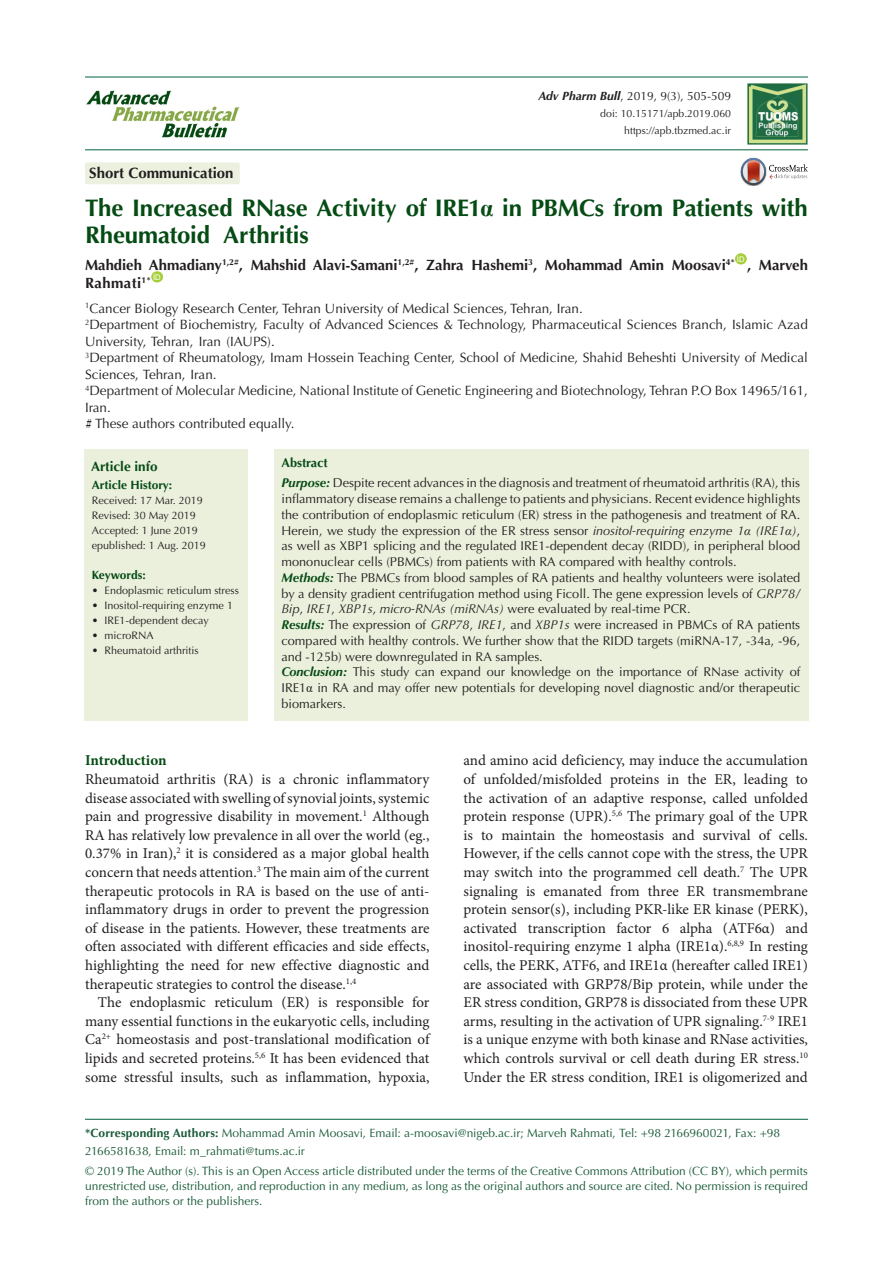
<style>
.page{position:relative;width:893px;height:1263px;background:#fff}
.page>*{position:absolute;margin:0;border:0;box-sizing:border-box;transform-origin:0 0}
.t1{font:700 24px/27px "Optima LT Std";letter-spacing:-.005em;color:#054b14}
.t2{font:15px/18.6px "Minion Pro";color:#231f20;text-align:justify}
.t3{font:700 15px "Optima LT Std";color:#231f20}
.t4{font:700 15px "Minion Pro";letter-spacing:-.005em;color:#054b14}
.t5{font:700 14.85px "Optima LT Std";color:#231f20}
.t6{font:700 14.85px "Optima LT Std";letter-spacing:.03em;color:#231f20}
.t7{font:13.5px/16.5px "Optima LT Std";color:#231f20}
.t8{font:700 13.5px "Optima LT Std";color:#054b14}
.t9{font:12.75px/15.8px "Optima LT Std";color:#231f20;text-align:justify}
.t10{font:700 12.75px "Optima LT Std";color:#054b14}
.corresponding{font:12px/15px "Optima LT Std";color:#195a37}
.t11{font:12px "Optima LT Std";color:#231f20}
.t12{font:700 12px "Optima LT Std";color:#054b14}
.t13{font:700 12px "Optima LT Std";letter-spacing:-.02em;color:#054b14}
.t14{font:10.8px "Optima LT Std";color:#231f20}
.t15{font:10.5px "Optima LT Std";color:#231f20}
.t16{font:7.8px "Arial";color:#fff}
.s1{font-weight:700;font-style:italic}
.s2{font-family:"Times New Roman"}
.s3{font-weight:700;font-style:italic;color:#054b14}
.s4{font-style:italic}
.s5{font-family:"Times New Roman";font-style:italic}
.s6{font-weight:700}
</style>
<div class="page">
<hr style="left:85px;top:149px;width:723px;height:1px;background:#1e7252">
<hr style="left:85px;top:76px;width:723px;height:2px;background:#1e7252">
<div style="left:735px;top:253px;width:12px;height:11px;background:#a6ce39;border-radius:50%"></div>
<div style="left:151px;top:271px;width:12px;height:11px;background:#a6ce39;border-radius:50%"></div>
<div style="left:85px;top:162px;width:155px;height:22px;background:#ebf1de;border-radius:2px"></div>
<div style="left:84px;top:449px;width:163px;height:272px;background:#ebf0dc"></div>
<div style="left:274px;top:449px;width:535px;height:272px;background:#ebf0dc"></div>
<svg style="left:741px;top:158px;width:67px;height:27px"></svg>
<img style="left:748px;top:84px;width:60px;height:61px">
<hr style="left:85px;top:1119px;width:723px;height:1px;background:#1e7252">
<img style="left:86px;top:90px;width:154px;height:48px">
<p class="t3" style="left:89px;top:164px;width:146px">Short Communication</p>
<p class="t11" style="left:538px;top:89px;width:194px"><span class="s1">Adv Pharm Bull</span>, 2019, 9(3), 505-509</p>
<p class="t15" style="left:600px;top:108px;width:132px">doi: 10.15171/apb.2019.060</p>
<p class="t15" style="left:624px;top:125px;width:108px">https://apb.tbzmed.ac.ir</p>
<p class="t1" style="left:85px;top:195px;width:724px">The Increased RNase Activity of IRE1<span class="s2">α</span> in PBMCs from Patients with<br>Rheumatoid Arthritis</p>
<p class="t5" style="left:85px;top:256px;width:651px">Mahdieh Ahmadiany<sup>1,2#</sup>, Mahshid Alavi-Samani<sup>1,2#</sup>, Zahra Hashemi<sup>3</sup>, Mohammad Amin Moosavi<sup>4*</sup></p>
<p class="t16" style="left:737px;top:254px;width:9px">ID</p>
<p class="t5" style="left:747px;top:256px;width:62px">, Marveh</p>
<p class="t6" style="left:85px;top:274px;width:67px">Rahmati<sup>1*</sup></p>
<p class="t16" style="left:153px;top:272px;width:9px">ID</p>
<p class="t7" style="left:85px;top:300px;width:499px"><sup>1</sup>Cancer Biology Research Center, Tehran University of Medical Sciences, Tehran, Iran.</p>
<p class="t7" style="left:85px;top:317px;width:724px"><sup>2</sup>Department of Biochemistry, Faculty of Advanced Sciences &amp; Technology, Pharmaceutical Sciences Branch, Islamic Azad<br>University, Tehran, Iran (IAUPS).</p>
<p class="t7" style="left:85px;top:350px;width:724px"><sup>3</sup>Department of Rheumatology, Imam Hossein Teaching Center, School of Medicine, Shahid Beheshti University of Medical<br>Sciences, Tehran, Iran.</p>
<p class="t7" style="left:85px;top:383px;width:724px"><sup>4</sup>Department of Molecular Medicine, National Institute of Genetic Engineering and Biotechnology, Tehran P.O Box 14965/161,<br>Iran.</p>
<p class="t7" style="left:85px;top:416px;width:211px"># These authors contributed equally.</p>
<p class="t8" style="left:91px;top:458px;width:68px">Article info</p>
<p class="t12" style="left:92px;top:478px;width:82px">Article History:</p>
<p class="t14" style="left:92px;top:494px;width:113px">Received: 17 Mar. 2019</p>
<p class="t14" style="left:92px;top:509px;width:106px">Revised: 30 May 2019</p>
<p class="t14" style="left:92px;top:524px;width:108px">Accepted: 1 June 2019</p>
<p class="t14" style="left:92px;top:539px;width:116px">epublished: 1 Aug. 2019</p>
<p class="t13" style="left:92px;top:568px;width:55px">Keywords:</p>
<p class="t14" style="left:92px;top:584px;width:149px">• Endoplasmic reticulum stress</p>
<p class="t14" style="left:92px;top:599px;width:143px">• Inositol-requiring enzyme 1</p>
<p class="t14" style="left:92px;top:614px;width:118px">• IRE1-dependent decay</p>
<p class="t14" style="left:92px;top:629px;width:63px">• microRNA</p>
<p class="t14" style="left:92px;top:644px;width:108px">• Rheumatoid arthritis</p>
<p class="t10" style="left:281px;top:456px;width:48px">Abstract</p>
<p class="t9" style="left:281px;top:475px;width:520px"><span class="s3">Purpose:</span> Despite recent advances in the diagnosis and treatment of rheumatoid arthritis (RA), this inflammatory disease remains a challenge to patients and physicians. Recent evidence highlights the contribution of endoplasmic reticulum (ER) stress in the pathogenesis and treatment of RA.<br>Herein, we study the expression of the ER stress sensor <span class="s4">inositol-requiring enzyme 1</span><span class="s5">α</span> <span class="s4">(IRE1</span><span class="s5">α</span><span class="s4">)</span>, as well as XBP1 splicing and the regulated IRE1-dependent decay (RIDD), in peripheral blood mononuclear cells (PBMCs) from patients with RA compared with healthy controls.</p>
<p class="t9" style="left:281px;top:570px;width:520px"><span class="s3">Methods:</span> The PBMCs from blood samples of RA patients and healthy volunteers were isolated by a density gradient centrifugation method using Ficoll. The gene expression levels of <span class="s4">GRP78/ Bip</span>, <span class="s4">IRE1</span>, <span class="s4">XBP1s</span>, <span class="s4">micro-RNAs (miRNAs)</span> were evaluated by real-time PCR.</p>
<p class="t9" style="left:281px;top:617px;width:520px"><span class="s3">Results:</span> The expression of <span class="s4">GRP78</span>, <span class="s4">IRE1</span>, and <span class="s4">XBP1s</span> were increased in PBMCs of RA patients compared with healthy controls. We further show that the RIDD targets (miRNA-17, -34a, -96, and -125b) were downregulated in RA samples.</p>
<p class="t9" style="left:281px;top:664px;width:520px"><span class="s3">Conclusion:</span> This study can expand our knowledge on the importance of RNase activity of IRE1<span class="s2">α</span> in RA and may offer new potentials for developing novel diagnostic and/or therapeutic biomarkers.</p>
<p class="t4" style="left:85px;top:750px;width:83px">Introduction</p>
<p class="t2" style="left:85px;top:770px;width:346px">Rheumatoid arthritis (RA) is a chronic inflammatory disease associated with swelling of synovial joints, systemic pain and progressive disability in movement.<sup>1</sup> Although RA has relatively low prevalence in all over the world (eg., 0.37% in Iran),<sup>2</sup> it is considered as a major global health concern that needs attention.<sup>3</sup> The main aim of the current therapeutic protocols in RA is based on the use of anti&shy;inflammatory drugs in order to prevent the progression of disease in the patients. However, these treatments are often associated with different efficacies and side effects, highlighting the need for new effective diagnostic and therapeutic strategies to control the disease.<sup>1,4</sup></p>
<p class="t2" style="left:85px;top:993px;width:346px;text-indent:13px">The endoplasmic reticulum (ER) is responsible for many essential functions in the eukaryotic cells, including Ca<sup>2+</sup> homeostasis and post-translational modification of lipids and secreted proteins.<sup>5,6</sup> It has been evidenced that some stressful insults, such as inflammation, hypoxia,</p>
<p class="t2" style="left:463px;top:751px;width:346px">and amino acid deficiency, may induce the accumulation of unfolded/misfolded proteins in the ER, leading to the activation of an adaptive response, called unfolded protein response (UPR).<sup>5,6</sup> The primary goal of the UPR is to maintain the homeostasis and survival of cells.<br>However, if the cells cannot cope with the stress, the UPR may switch into the programmed cell death.<sup>7</sup> The UPR signaling is emanated from three ER transmembrane protein sensor(s), including PKR-like ER kinase (PERK), activated transcription factor 6 alpha (ATF6α) and inositol-requiring enzyme 1 alpha (IRE1α).<sup>6,8,9</sup> In resting cells, the PERK, ATF6, and IRE1α (hereafter called IRE1) are associated with GRP78/Bip protein, while under the ER stress condition, GRP78 is dissociated from these UPR arms, resulting in the activation of UPR signaling.<sup>7-9</sup> IRE1 is a unique enzyme with both kinase and RNase activities, which controls survival or cell death during ER stress.<sup>10<br></sup>Under the ER stress condition, IRE1 is oligomerized and</p>
<p class="corresponding" style="left:85px;top:1124px;width:697px;line-height:18px"><span class="s6">*Corresponding Authors:</span> Mohammad Amin Moosavi, Email: a-moosavi@nigeb.ac.ir; Marveh Rahmati, Tel: +98 2166960021, Fax: +98<br>2166581638, Email: m_rahmati@tums.ac.ir</p>
<p class="corresponding" style="left:85px;top:1163px;width:724px;text-align:justify">© 2019 The Author (s). This is an Open Access article distributed under the terms of the Creative Commons Attribution (CC BY), which permits unrestricted use, distribution, and reproduction in any medium, as long as the original authors and source are cited. No permission is required from the authors or the publishers.</p>
</div>
